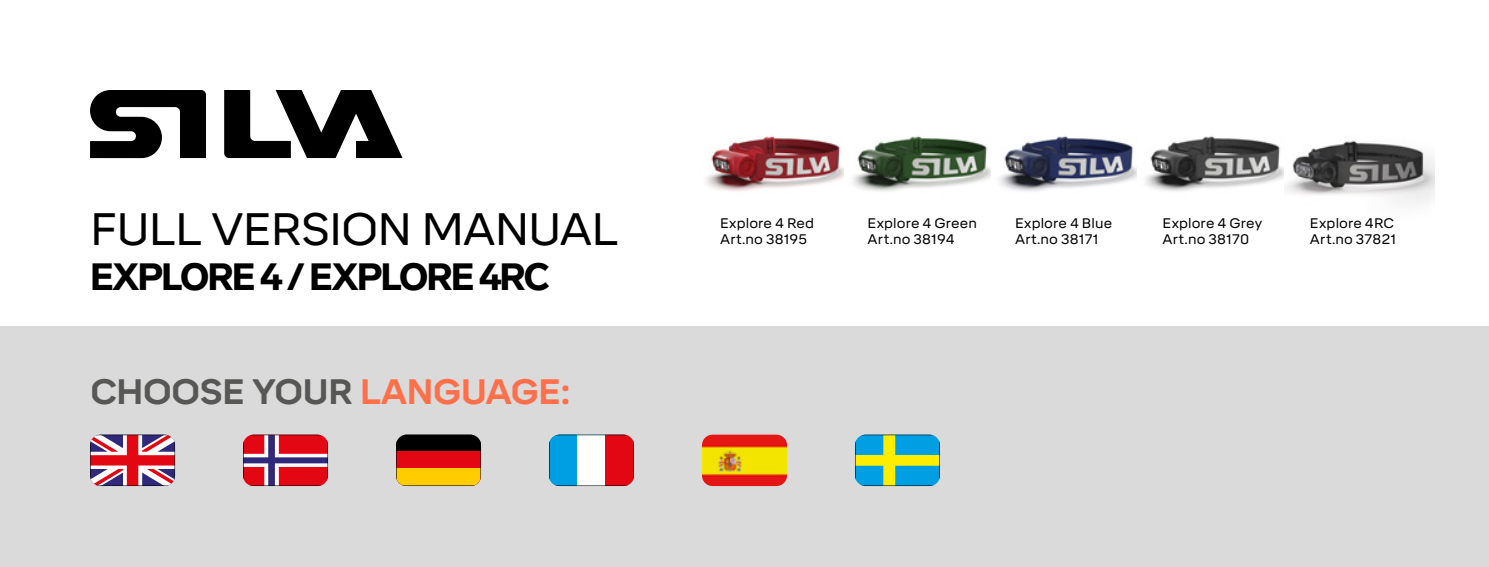
<style>
.page{position:relative;width:1489px;height:567px;background:#fff}
.page>*{position:absolute;margin:0;border:0;box-sizing:border-box;transform-origin:0 0}
.t1{font:45px "Mikro";letter-spacing:-.025em;color:#000}
.t2{font:900 37.5px "Lab Grotesque";letter-spacing:-.055em;color:#000}
.t3{font:700 35px "Mikro";letter-spacing:-.025em;color:#575756}
.t4{font:13.75px/16.5px "Mikro";letter-spacing:.01em;color:#000}
.s1{color:#ff6f49}
</style>
<div class="page">
<svg style="left:224px;top:90px;width:178px;height:68px"></svg>
<svg style="left:90px;top:90px;width:116px;height:68px"></svg>
<div style="left:0;top:326px;width:1488px;height:241px;background:#dadada"></div>
<svg style="left:90px;top:435px;width:85px;height:51px;background:#c2697f"></svg>
<svg style="left:855px;top:435px;width:85px;height:51px;background:#55b595"></svg>
<svg style="left:396px;top:435px;width:85px;height:51px;background:#a3490a"></svg>
<svg style="left:243px;top:435px;width:85px;height:51px;background:#c24057"></svg>
<svg style="left:549px;top:435px;width:85px;height:51px;background:#a08aa3"></svg>
<img style="left:702px;top:435px;width:85px;height:51px">
<img style="left:706px;top:136px;width:138px;height:56px">
<img style="left:852px;top:136px;width:139px;height:56px">
<img style="left:999px;top:136px;width:138px;height:55px">
<img style="left:1145px;top:136px;width:139px;height:55px">
<img style="left:1285px;top:140px;width:149px;height:64px">
<h1 class="t1" style="left:90px;top:204px;width:530px">FULL VERSION MANUAL</h1>
<h2 class="t2" style="left:90px;top:255px;width:461px">EXPLORE 4 / EXPLORE 4RC</h2>
<h3 class="t3" style="left:90px;top:372px;width:482px">CHOOSE YOUR <span class="s1">LANGUAGE:</span></h3>
<p class="t4" style="left:720px;top:215px;width:96px">Explore 4 Red<br>Art.no 38195</p>
<p class="t4" style="left:867px;top:215px;width:111px">Explore 4 Green<br>Art.no 38194</p>
<p class="t4" style="left:1014px;top:215px;width:99px">Explore 4 Blue<br>Art.no 38171</p>
<p class="t4" style="left:1162px;top:215px;width:101px">Explore 4 Grey<br>Art.no 38170</p>
<p class="t4" style="left:1309px;top:215px;width:88px">Explore 4RC<br>Art.no 37821</p>
</div>
